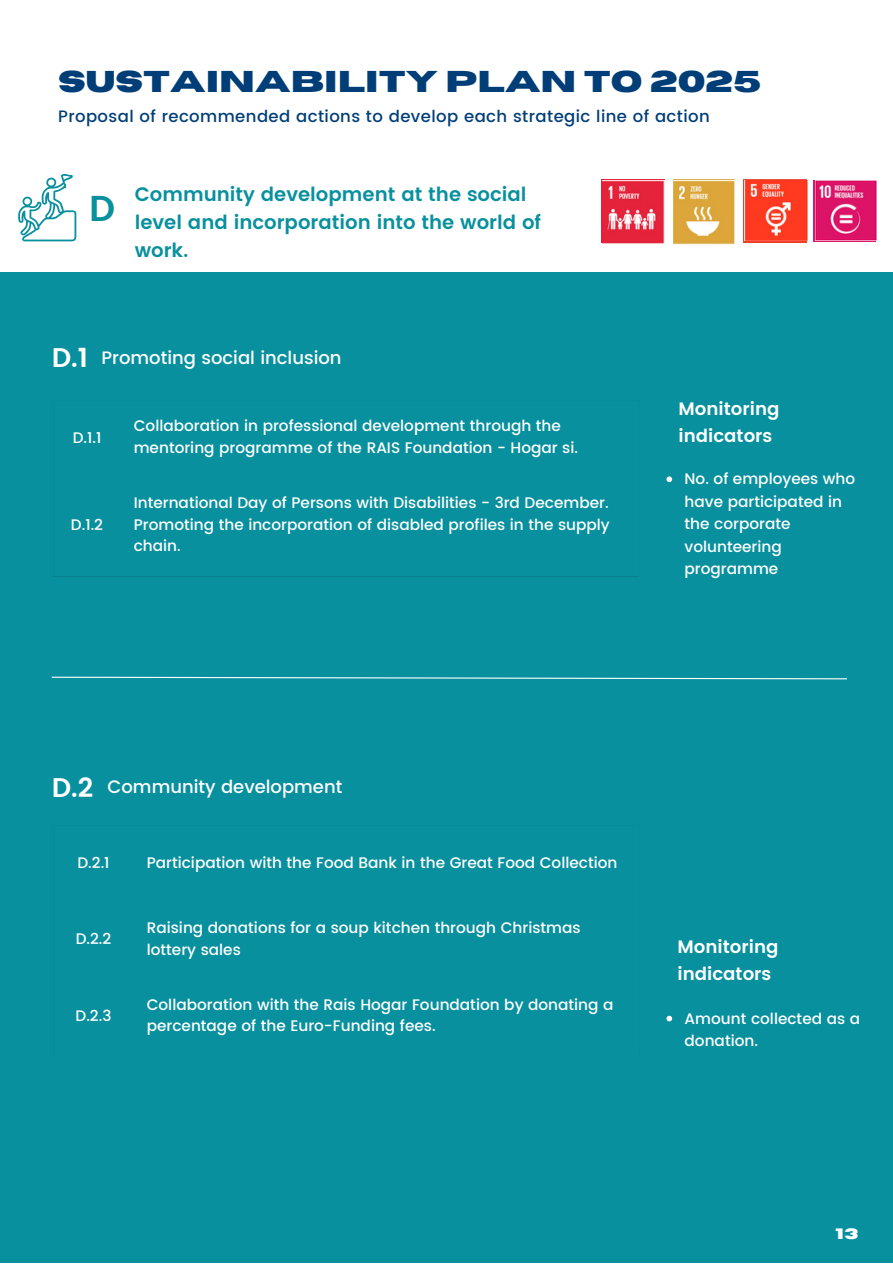
<style>
.page{position:relative;width:893px;height:1264px;background:#fff}
.page>*{position:absolute;margin:0;border:0;box-sizing:border-box;transform-origin:0 0}
.t1{font:600 36px "Poppins";color:#08909e}
.t2{font:700 30px "Horizon";color:#013e77}
.t3{font:600 27px "Poppins";color:#fff}
.t4{font:600 19.5px/28px "Poppins";color:#08909e}
.t5{font:500 18px "Poppins";color:#fff}
.t6{font:600 18px/27px "Poppins";color:#fff}
.t7{font:500 16.5px "Poppins";letter-spacing:.025em;color:#013e77}
.t8{font:500 15.3px/21.3px "Poppins";color:#fff}
.t9{font:700 15px "Horizon";color:#fff}
</style>
<div class="page">
<div style="left:0;top:0;width:892px;height:1262px;background:#08909e"></div>
<div style="left:0;top:0;width:892px;height:272px;background:#fff"></div>
<img style="left:743px;top:179px;width:63px;height:63px">
<img style="left:813px;top:180px;width:62px;height:62px">
<img style="left:601px;top:179px;width:63px;height:63px">
<svg style="left:18px;top:174px;width:58px;height:67px"></svg>
<img style="left:673px;top:179px;width:61px;height:2px">
<svg style="left:666px;top:476px;width:6px;height:6px"></svg>
<svg style="left:666px;top:1015px;width:6px;height:6px"></svg>
<svg style="left:51px;top:676px;width:796px;height:4px"></svg>
<img style="left:602px;top:180px;width:62px;height:63px">
<img style="left:673px;top:181px;width:61px;height:64px">
<img style="left:744px;top:181px;width:63px;height:59px">
<img style="left:815px;top:181px;width:61px;height:59px">
<p class="t2" style="left:58px;top:67px;width:704px">SUSTAINABILITY PLAN TO 2025</p>
<p class="t7" style="left:58px;top:107px;width:653px">Proposal of recommended actions to develop each strategic line of action</p>
<p class="t1" style="left:89px;top:188px;width:28px">D</p>
<p class="t4" style="left:135px;top:180px;width:408px">Community development at the social level and incorporation into the world of work.</p>
<p class="t3" style="left:52px;top:341px;width:38px">D.1</p>
<p class="t5" style="left:101px;top:347px;width:242px">Promoting social inclusion</p>
<p class="t8" style="left:73px;top:426px;width:30px">D.1.1</p>
<p class="t8" style="left:71px;top:514px;width:34px">D.1.2</p>
<p class="t8" style="left:134px;top:415px;width:446px">Collaboration in professional development through the mentoring programme of the RAIS Foundation - Hogar si.</p>
<p class="t8" style="left:134px;top:492px;width:477px;text-align:justify">International Day of Persons with Disabilities - 3rd December.<br>Promoting the incorporation of disabled profiles in the supply chain.</p>
<p class="t6" style="left:678px;top:395px;width:102px">Monitoring indicators</p>
<p class="t8" style="left:684px;top:468px;width:172px;line-height:22.5px">No. of employees who have participated in the corporate volunteering programme</p>
<p class="t3" style="left:52px;top:771px;width:43px">D.2</p>
<p class="t5" style="left:108px;top:776px;width:236px">Community development</p>
<p class="t8" style="left:77px;top:851px;width:34px">D.2.1</p>
<p class="t8" style="left:147px;top:851px;width:472px">Participation with the Food Bank in the Great Food Collection</p>
<p class="t8" style="left:76px;top:928px;width:37px">D.2.2</p>
<p class="t8" style="left:147px;top:917px;width:435px">Raising donations for a soup kitchen through Christmas lottery sales</p>
<p class="t8" style="left:76px;top:1005px;width:37px">D.2.3</p>
<p class="t8" style="left:147px;top:993px;width:468px">Collaboration with the Rais Hogar Foundation by donating a percentage of the Euro-Funding fees.</p>
<p class="t6" style="left:677px;top:933px;width:102px">Monitoring indicators</p>
<p class="t8" style="left:684px;top:1007px;width:177px;line-height:22.5px">Amount collected as a donation.</p>
<p class="t9" style="left:835px;top:1225px;width:24px">13</p>
</div>
